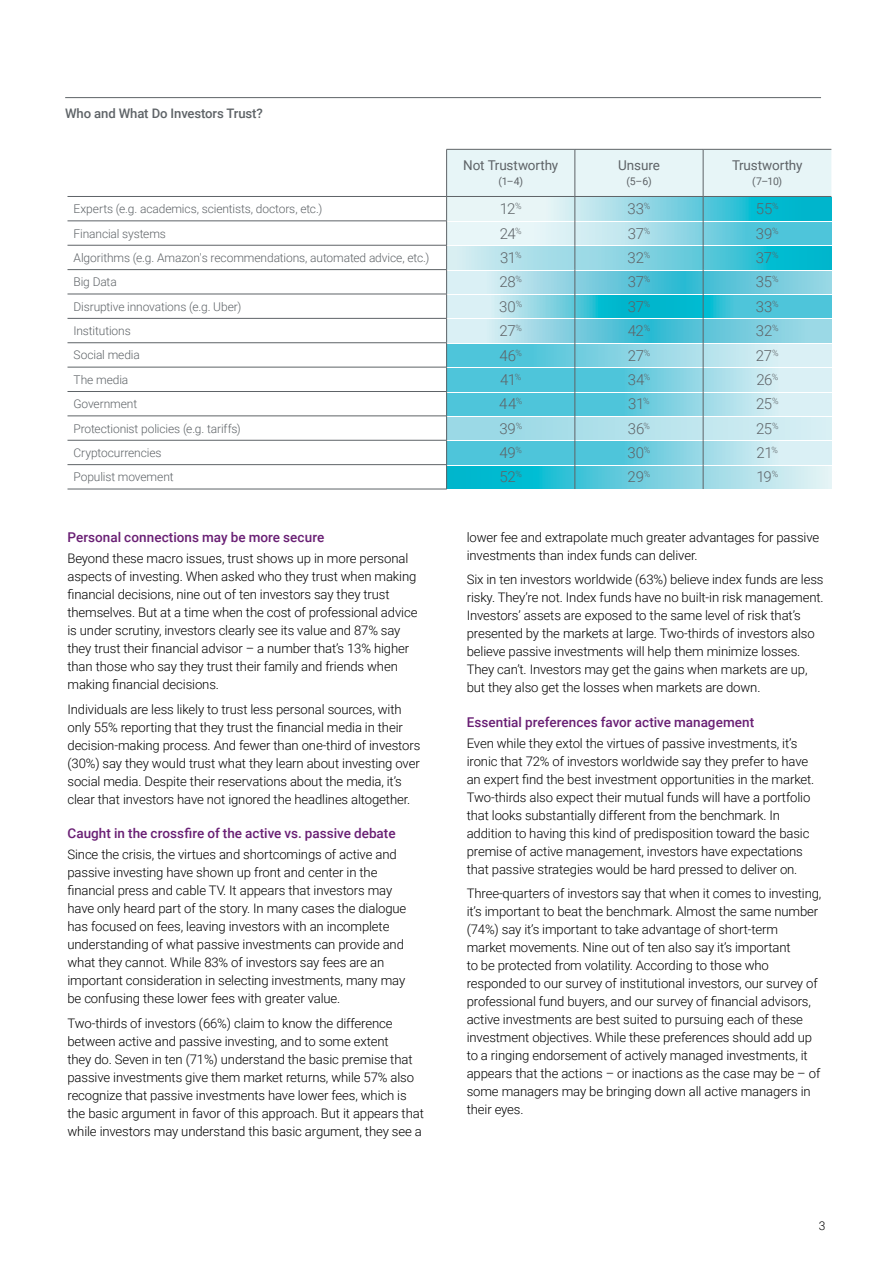
<style>
.page{position:relative;width:893px;height:1263px;background:#fff}
.page>*{position:absolute;margin:0;border:0;box-sizing:border-box;transform-origin:0 0}
.t1{font:300 15px "Roboto";letter-spacing:-.025em;color:#5e6367}
.t2{font:500 13.5px "Roboto";color:#691f74}
.t3{font:13.5px "Roboto";letter-spacing:-.01em;color:#5e6367}
.t4{font:300 13.2px/18px "Roboto";letter-spacing:-.01em;color:#000}
.t5{font:500 13.2px "Roboto";letter-spacing:-.01em;color:#5e6367}
.t6{font:300 12px "Roboto";letter-spacing:-.01em;color:#5e6367}
.t7{font:300 12px "Roboto";color:#000}
.t8{font:10.5px "Roboto";color:#5e6367}
</style>
<div class="page">
<hr style="left:65px;top:97px;width:756px;height:1px;background:#5e6367">
<hr style="left:68px;top:221px;width:379px;height:1px;background:#5e6367">
<hr style="left:68px;top:245px;width:379px;height:1px;background:#5e6367">
<hr style="left:68px;top:269px;width:379px;height:1px;background:#5e6367">
<hr style="left:68px;top:294px;width:379px;height:1px;background:#5e6367">
<hr style="left:68px;top:318px;width:379px;height:1px;background:#5e6367">
<hr style="left:68px;top:342px;width:379px;height:1px;background:#5e6367">
<hr style="left:68px;top:367px;width:379px;height:1px;background:#5e6367">
<hr style="left:68px;top:391px;width:379px;height:1px;background:#5e6367">
<hr style="left:68px;top:416px;width:379px;height:1px;background:#5e6367">
<hr style="left:68px;top:440px;width:379px;height:1px;background:#5e6367">
<hr style="left:68px;top:464px;width:379px;height:1px;background:#5e6367">
<hr style="left:68px;top:489px;width:379px;height:1px;background:#5e6367">
<svg style="left:446px;top:149px;width:385px;height:340px;background:#91d6e3"></svg>
<hr style="left:446px;top:149px;width:1px;height:47px;background:#5e6367">
<hr style="left:68px;top:196px;width:379px;height:1px;background:#5e6367">
<p class="t5" style="left:65px;top:104px;width:199px">Who and What Do Investors Trust?</p>
<p class="t3" style="left:463px;top:156px;width:97px">Not Trustworthy</p>
<p class="t8" style="left:498px;top:174px;width:26px">(1–4)</p>
<p class="t3" style="left:618px;top:156px;width:43px">Unsure</p>
<p class="t8" style="left:626px;top:174px;width:27px">(5–6)</p>
<p class="t3" style="left:732px;top:156px;width:72px">Trustworthy</p>
<p class="t8" style="left:752px;top:174px;width:31px">(7–10)</p>
<p class="t6" style="left:74px;top:200px;width:250px">Experts (e.g. academics, scientists, doctors, etc.)</p>
<p class="t1" style="left:500px;top:198px;width:23px">12<sup>%</sup></p>
<p class="t1" style="left:628px;top:198px;width:24px">33<sup>%</sup></p>
<p class="t1" style="left:756px;top:198px;width:24px">55<sup>%</sup></p>
<p class="t6" style="left:74px;top:225px;width:94px">Financial systems</p>
<p class="t1" style="left:500px;top:223px;width:23px">24<sup>%</sup></p>
<p class="t1" style="left:628px;top:223px;width:24px">37<sup>%</sup></p>
<p class="t1" style="left:756px;top:223px;width:24px">39<sup>%</sup></p>
<p class="t6" style="left:74px;top:249px;width:357px">Algorithms (e.g. Amazon's recommendations, automated advice, etc.)</p>
<p class="t1" style="left:500px;top:247px;width:23px">31<sup>%</sup></p>
<p class="t1" style="left:628px;top:247px;width:24px">32<sup>%</sup></p>
<p class="t1" style="left:756px;top:247px;width:24px">37<sup>%</sup></p>
<p class="t6" style="left:74px;top:274px;width:45px">Big Data</p>
<p class="t1" style="left:499px;top:272px;width:24px">28<sup>%</sup></p>
<p class="t1" style="left:628px;top:272px;width:24px">37<sup>%</sup></p>
<p class="t1" style="left:756px;top:272px;width:24px">35<sup>%</sup></p>
<p class="t6" style="left:74px;top:298px;width:169px">Disruptive innovations (e.g. Uber)</p>
<p class="t1" style="left:499px;top:296px;width:24px">30<sup>%</sup></p>
<p class="t1" style="left:628px;top:296px;width:24px">37<sup>%</sup></p>
<p class="t1" style="left:756px;top:296px;width:24px">33<sup>%</sup></p>
<p class="t6" style="left:74px;top:322px;width:59px">Institutions</p>
<p class="t1" style="left:499px;top:320px;width:24px">27<sup>%</sup></p>
<p class="t1" style="left:628px;top:320px;width:24px">42<sup>%</sup></p>
<p class="t1" style="left:756px;top:320px;width:24px">32<sup>%</sup></p>
<p class="t6" style="left:74px;top:347px;width:68px">Social media</p>
<p class="t1" style="left:499px;top:345px;width:24px">46<sup>%</sup></p>
<p class="t1" style="left:628px;top:345px;width:24px">27<sup>%</sup></p>
<p class="t1" style="left:756px;top:345px;width:24px">27<sup>%</sup></p>
<p class="t6" style="left:74px;top:371px;width:56px">The media</p>
<p class="t1" style="left:500px;top:369px;width:23px">41<sup>%</sup></p>
<p class="t1" style="left:628px;top:369px;width:24px">34<sup>%</sup></p>
<p class="t1" style="left:756px;top:369px;width:23px">26<sup>%</sup></p>
<p class="t6" style="left:74px;top:395px;width:65px">Government</p>
<p class="t1" style="left:499px;top:393px;width:24px">44<sup>%</sup></p>
<p class="t1" style="left:628px;top:393px;width:23px">31<sup>%</sup></p>
<p class="t1" style="left:756px;top:393px;width:24px">25<sup>%</sup></p>
<p class="t6" style="left:74px;top:420px;width:169px">Protectionist policies (e.g. tariffs)</p>
<p class="t1" style="left:499px;top:418px;width:24px">39<sup>%</sup></p>
<p class="t1" style="left:628px;top:418px;width:24px">36<sup>%</sup></p>
<p class="t1" style="left:756px;top:418px;width:24px">25<sup>%</sup></p>
<p class="t6" style="left:74px;top:444px;width:90px">Cryptocurrencies</p>
<p class="t1" style="left:499px;top:442px;width:24px">49<sup>%</sup></p>
<p class="t1" style="left:628px;top:442px;width:24px">30<sup>%</sup></p>
<p class="t1" style="left:756px;top:442px;width:23px">21<sup>%</sup></p>
<p class="t6" style="left:74px;top:469px;width:102px">Populist movement</p>
<p class="t1" style="left:499px;top:467px;width:24px">52<sup>%</sup></p>
<p class="t1" style="left:628px;top:467px;width:24px">29<sup>%</sup></p>
<p class="t1" style="left:756px;top:467px;width:23px">19<sup>%</sup></p>
<p class="t2" style="left:68px;top:528px;width:258px">Personal connections may be more secure</p>
<p class="t4" style="left:68px;top:549px;width:351px">Beyond these macro issues, trust shows up in more personal aspects of investing. When asked who they trust when making financial decisions, nine out of ten investors say they trust themselves. But at a time when the cost of professional advice is under scrutiny, investors clearly see its value and 87% say they trust their financial advisor – a number that’s 13% higher than those who say they trust their family and friends when making financial decisions.</p>
<p class="t4" style="left:68px;top:699px;width:354px">Individuals are less likely to trust less personal sources, with only 55% reporting that they trust the financial media in their decision-making process. And fewer than one-third of investors (30%) say they would trust what they learn about investing over social media. Despite their reservations about the media, it’s clear that investors have not ignored the headlines altogether.</p>
<p class="t2" style="left:68px;top:824px;width:330px">Caught in the crossfire of the active vs. passive debate</p>
<p class="t4" style="left:68px;top:845px;width:340px">Since the crisis, the virtues and shortcomings of active and passive investing have shown up front and center in the financial press and cable TV. It appears that investors may have only heard part of the story. In many cases the dialogue has focused on fees, leaving investors with an incomplete understanding of what passive investments can provide and what they cannot. While 83% of investors say fees are an important consideration in selecting investments, many may be confusing these lower fees with greater value.</p>
<p class="t4" style="left:68px;top:1013px;width:358px">Two-thirds of investors (66%) claim to know the difference between active and passive investing, and to some extent<br>they do. Seven in ten (71%) understand the basic premise that passive investments give them market returns, while 57% also recognize that passive investments have lower fees, which is the basic argument in favor of this approach. But it appears that while investors may understand this basic argument, they see a</p>
<p class="t4" style="left:467px;top:527px;width:354px">lower fee and extrapolate much greater advantages for passive investments than index funds can deliver.</p>
<p class="t4" style="left:467px;top:570px;width:358px">Six in ten investors worldwide (63%) believe index funds are less risky. They’re not. Index funds have no built-in risk management.<br>Investors’ assets are exposed to the same level of risk that’s presented by the markets at large. Two-thirds of investors also believe passive investments will help them minimize losses.<br>They can’t. Investors may get the gains when markets are up, but they also get the losses when markets are down.</p>
<p class="t2" style="left:467px;top:712px;width:289px">Essential preferences favor active management</p>
<p class="t4" style="left:467px;top:733px;width:349px">Even while they extol the virtues of passive investments, it’s ironic that 72% of investors worldwide say they prefer to have an expert find the best investment opportunities in the market.<br>Two-thirds also expect their mutual funds will have a portfolio that looks substantially different from the benchmark. In addition to having this kind of predisposition toward the basic premise of active management, investors have expectations that passive strategies would be hard pressed to deliver on.</p>
<p class="t4" style="left:467px;top:884px;width:356px">Three-quarters of investors say that when it comes to investing, it’s important to beat the benchmark. Almost the same number (74%) say it’s important to take advantage of short-term<br>market movements. Nine out of ten also say it’s important<br>to be protected from volatility. According to those who responded to our survey of institutional investors, our survey of professional fund buyers, and our survey of financial advisors, active investments are best suited to pursuing each of these investment objectives. While these preferences should add up to a ringing endorsement of actively managed investments, it appears that the actions – or inactions as the case may be – of some managers may be bringing down all active managers in their eyes.</p>
<p class="t7" style="left:819px;top:1217px;width:8px">3</p>
</div>
